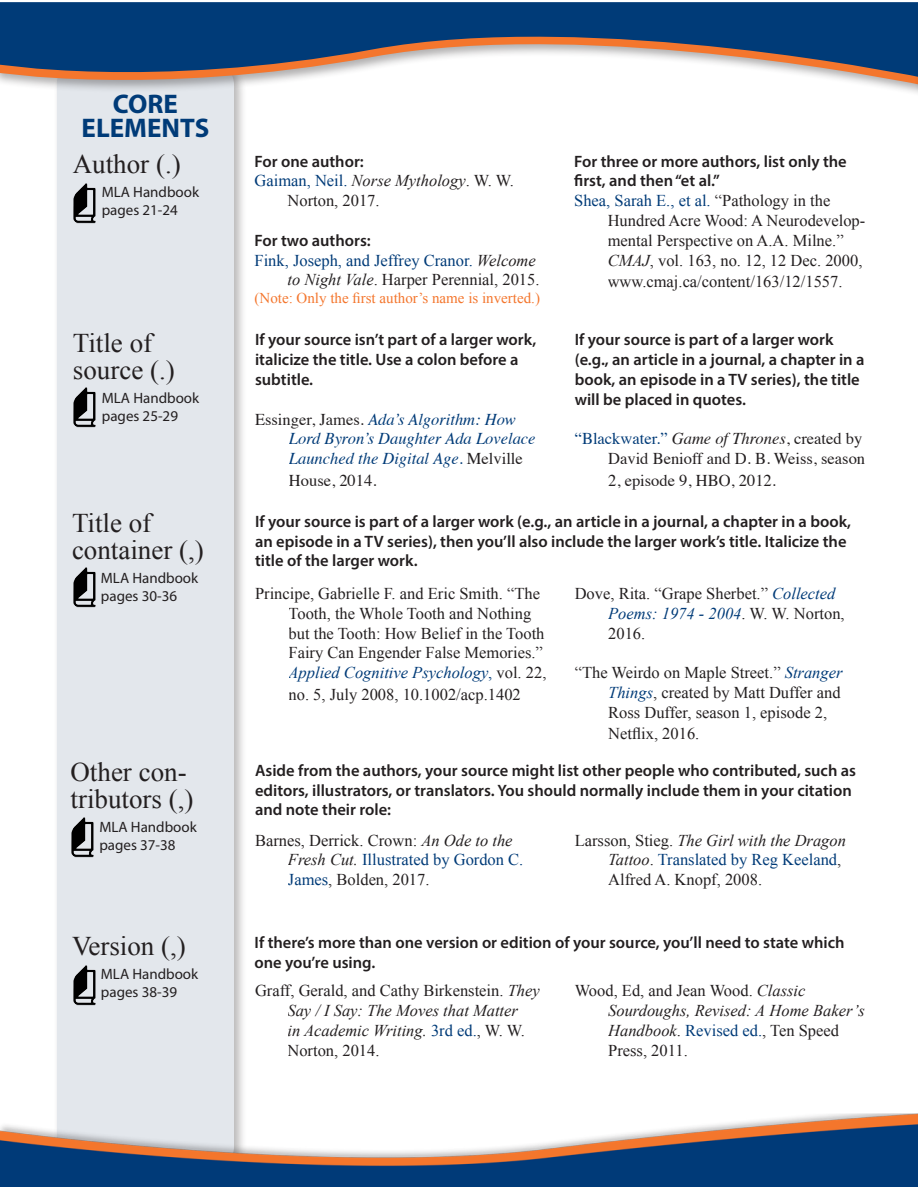
<style>
.page{position:relative;width:918px;height:1188px;background:#fff}
.page>*{position:absolute;margin:0;border:0;box-sizing:border-box;transform-origin:0 0}
.t1{font:27px/27px "Times New Roman";color:#231f20}
.t2{font:700 27px "Myriad Pro";color:#003b78}
.t3{font:16.5px/19.8px "Times New Roman";color:#231f20}
.t4{font:600 16.5px/19.8px "Myriad Pro";color:#231f20}
.t5{font:16.5px/19.8px "Times";color:#231f20;text-align:right}
.t6{font:italic 16.5px/19.8px "Times New Roman";color:#231f20}
.t7{font:italic 16.5px/19.8px "Times";color:#003b78}
.t8{font:16.5px/19.8px "Times New Roman";color:#003b78;text-align:right}
.t9{font:15px "Myriad Pro";color:#231f20}
.t10{font:15px "Times New Roman";color:#f4762d}
.s1{color:#003b78}
.s2{font-style:italic}
.s3{font-style:italic;color:#231f20}
.s4{color:#231f20}
.s5{font-style:normal;color:#231f20}
.s6{font-style:italic;color:#003b78}
.s7{font-style:normal}
.s8{font-style:normal;color:#003b78}
</style>
<div class="page">
<div style="left:53px;top:62px;width:194px;height:1116px;background:#231f20;opacity:.31"></div>
<div style="left:57px;top:66px;width:177px;height:1099px;background:#e3e7ec;border-radius:18px"></div>
<svg style="left:0;top:2px;width:918px;height:88px;fill:#003b78"></svg>
<img style="left:0;top:1111px;width:918px;height:75px">
<img style="left:73px;top:183px;width:23px;height:41px">
<img style="left:73px;top:567px;width:23px;height:41px">
<img style="left:73px;top:387px;width:23px;height:41px">
<img style="left:71px;top:817px;width:23px;height:41px">
<img style="left:73px;top:965px;width:23px;height:41px">
<hr style="left:915px;top:4px;width:3px;height:91px;background:#231f20;opacity:.36">
<svg style="left:917px;top:8px;width:1px;height:87px"></svg>
<p class="t2" style="left:113px;top:86px;width:67px">CORE</p>
<p class="t2" style="left:82px;top:110px;width:129px">ELEMENTS</p>
<p class="t1" style="left:73px;top:150px;width:109px">Author (.)</p>
<p class="t9" style="left:102px;top:183px;width:99px">MLA Handbook</p>
<p class="t9" style="left:102px;top:201px;width:78px">pages 21-24</p>
<p class="t1" style="left:73px;top:329px;width:81px">Title of</p>
<p class="t1" style="left:73px;top:356px;width:103px">source (.)</p>
<p class="t9" style="left:102px;top:388px;width:99px">MLA Handbook</p>
<p class="t9" style="left:102px;top:406px;width:78px">pages 25-29</p>
<p class="t1" style="left:72px;top:509px;width:81px">Title of</p>
<p class="t1" style="left:72px;top:536px;width:133px">container (,)</p>
<p class="t9" style="left:101px;top:568px;width:99px">MLA Handbook</p>
<p class="t9" style="left:101px;top:586px;width:78px">pages 30-36</p>
<p class="t1" style="left:71px;top:758px;width:124px">Other con&shy;tributors (,)</p>
<p class="t9" style="left:99px;top:818px;width:99px">MLA Handbook</p>
<p class="t9" style="left:99px;top:836px;width:78px">pages 37-38</p>
<p class="t1" style="left:72px;top:932px;width:115px">Version (,)</p>
<p class="t9" style="left:101px;top:965px;width:99px">MLA Handbook</p>
<p class="t9" style="left:101px;top:983px;width:78px">pages 38-39</p>
<p class="t4" style="left:255px;top:151px;width:111px">For one author:</p>
<p class="t3" style="left:288px;top:171px;width:228px;text-indent:-33px"><span class="s1">Gaiman, Neil.</span> <span class="s2">Norse Mythology</span>. W. W.<br>Norton, 2017.</p>
<p class="t4" style="left:255px;top:230px;width:118px">For two authors:</p>
<p class="t8" style="left:255px;top:250px;width:287px">Fink, Joseph, and Jeffrey Cranor. <span class="s3">Welcome to Night Vale</span><span class="s4">. Harper Perennial, 2015.</span></p>
<p class="t10" style="left:255px;top:288px;width:287px">(Note: Only the first author’s name is inverted.)</p>
<p class="t4" style="left:574px;top:151px;width:274px">For three or more authors, list only the first, and then “et al.”</p>
<p class="t3" style="left:608px;top:190px;width:259px;text-indent:-33px"><span class="s1">Shea, Sarah E., et al.</span> “Pathology in the Hundred Acre Wood: A Neurodevelop&shy;mental Perspective on A.A. Milne.” <span class="s2">CMAJ</span>, vol. 163, no. 12, 12 Dec. 2000,</p>
<p class="t3" style="left:608px;top:271px;width:236px">www.cmaj.ca/content/163/12/1557.</p>
<p class="t4" style="left:255px;top:330px;width:283px">If your source isn’t part of a larger work, italicize the title. Use a colon before a subtitle.</p>
<p class="t7" style="left:289px;top:408px;width:248px;text-indent:-34px"><span class="s5">Essinger, James.</span> Ada’s Algorithm: How<br>Lord Byron’s Daughter Ada Lovelace<br>Launched the Digital Age. <span class="s5">Melville</span></p>
<p class="t5" style="left:289px;top:469px;width:89px">House, 2014.</p>
<p class="t4" style="left:255px;top:511px;width:598px">If your source is part of a larger work (e.g., an article in a journal, a chapter in a book, an episode in a TV series), then you’ll also include the larger work’s title. Italicize the title of the larger work.</p>
<p class="t3" style="left:289px;top:583px;width:259px;text-indent:-33px">Principe, Gabrielle F. and Eric Smith. “The Tooth, the Whole Tooth and Nothing but the Tooth: How Belief in the Tooth Fairy Can Engender False Memories.” <span class="s6">Applied Cognitive Psychology</span><span class="s1">,</span> vol. 22,</p>
<p class="t3" style="left:289px;top:684px;width:234px">no. 5, July 2008, 10.1002/acp.1402</p>
<p class="t4" style="left:575px;top:330px;width:291px">If your source is part of a larger work (e.g., an article in a journal, a chapter in a book, an episode in a TV series), the title will be placed in quotes.</p>
<p class="t5" style="left:575px;top:428px;width:292px"><span class="s1">“Blackwater.”</span> <span class="s2">Game of Thrones</span>, created by<br>David Benioff and D. B. Weiss, season</p>
<p class="t5" style="left:608px;top:469px;width:169px">2, episode 9, HBO, 2012.</p>
<p class="t3" style="left:608px;top:583px;width:238px;text-indent:-33px">Dove, Rita. “Grape Sherbet.” <span class="s6">Collected<br>Poems: 1974 - 2004</span>. W. W. Norton,<br>2016.</p>
<p class="t3" style="left:608px;top:663px;width:236px;text-align:justify;text-indent:-33px">“The Weirdo on Maple Street.” <span class="s6">Stranger Things</span>, created by Matt Duffer and Ross Duffer, season 1, episode 2,</p>
<p class="t3" style="left:608px;top:724px;width:93px">Netflix, 2016.</p>
<p class="t4" style="left:255px;top:760px;width:603px">Aside from the authors, your source might list other people who contributed, such as editors, illustrators, or translators. You should normally include them in your citation and note their role:</p>
<p class="t3" style="left:288px;top:830px;width:237px;text-indent:-33px">Barnes, Derrick. Crown: <span class="s2">An Ode to the<br>Fresh Cut.</span> <span class="s1">Illustrated by Gordon C.<br>James</span>, Bolden, 2017.</p>
<p class="t3" style="left:608px;top:830px;width:239px;text-indent:-33px">Larsson, Stieg. <span class="s2">The Girl with the Dragon<br>Tattoo</span>. <span class="s1">Translated by Reg Keeland</span>,<br>Alfred A. Knopf, 2008.</p>
<p class="t4" style="left:255px;top:932px;width:592px">If there’s more than one version or edition of your source, you’ll need to state which one you’re using.</p>
<p class="t3" style="left:287px;top:981px;width:254px;text-indent:-32px">Graff, Gerald, and Cathy Birkenstein. <span class="s2">They<br>Say / I Say: The Moves that Matter<br>in Academic Writing.</span> <span class="s1">3rd ed.</span>, W. W.<br>Norton, 2014.</p>
<p class="t6" style="left:608px;top:981px;width:258px;text-indent:-33px"><span class="s7">Wood, Ed, and Jean Wood.</span> Classic<br>Sourdoughs, Revised: A Home Baker’s<br>Handbook<span class="s7">.</span> <span class="s8">Revised ed.</span><span class="s7">, Ten Speed<br>Press, 2011.</span></p>
</div>
